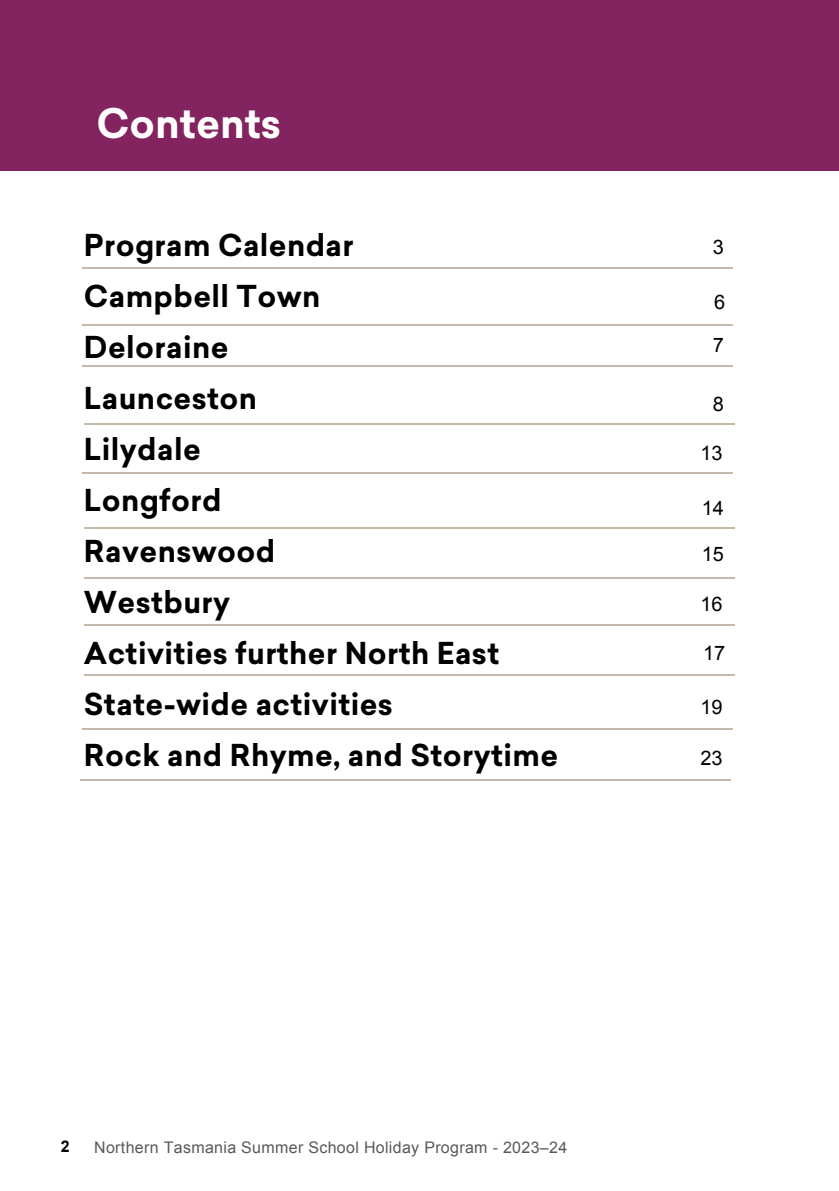
<style>
.page{position:relative;width:839px;height:1191px;background:#fff}
.page>*{position:absolute;margin:0;border:0;box-sizing:border-box;transform-origin:0 0}
.t1{font:700 40px "Sailec";color:#fff}
.t2{font:700 29.6px "Sailec";letter-spacing:.015em;color:#000}
.t3{font:20px "Arial";color:#000}
.t4{font:16px "Arial";letter-spacing:.02em;color:#58595b}
.t5{font:700 16px "Arial";color:#000}
</style>
<div class="page">
<div style="left:0;top:0;width:838px;height:170px;background:#83235f"></div>
<hr style="left:83px;top:325px;width:650px;height:1px;background:#c5b9ac">
<hr style="left:83px;top:365px;width:650px;height:2px;background:#c5b9ac">
<hr style="left:83px;top:267px;width:650px;height:2px;background:#c5b9ac">
<hr style="left:83px;top:472px;width:650px;height:2px;background:#c5b9ac">
<hr style="left:84px;top:423px;width:650px;height:2px;background:#c5b9ac">
<hr style="left:84px;top:577px;width:650px;height:2px;background:#c5b9ac">
<hr style="left:84px;top:527px;width:650px;height:2px;background:#c5b9ac">
<hr style="left:84px;top:624px;width:650px;height:2px;background:#c5b9ac">
<hr style="left:84px;top:674px;width:650px;height:2px;background:#c5b9ac">
<hr style="left:83px;top:728px;width:650px;height:2px;background:#c5b9ac">
<hr style="left:80px;top:779px;width:650px;height:2px;background:#c5b9ac">
<p class="t1" style="left:96px;top:108px;width:186px">Contents</p>
<p class="t2" style="left:84px;top:233px;width:271px">Program Calendar</p>
<p class="t2" style="left:84px;top:284px;width:238px">Campbell Town</p>
<p class="t2" style="left:84px;top:335px;width:146px">Deloraine</p>
<p class="t2" style="left:84px;top:386px;width:175px">Launceston</p>
<p class="t2" style="left:84px;top:437px;width:118px">Lilydale</p>
<p class="t2" style="left:84px;top:488px;width:139px">Longford</p>
<p class="t2" style="left:84px;top:539px;width:193px">Ravenswood</p>
<p class="t2" style="left:84px;top:590px;width:148px">Westbury</p>
<p class="t2" style="left:84px;top:641px;width:417px">Activities further North East</p>
<p class="t2" style="left:84px;top:692px;width:310px">State-wide activities</p>
<p class="t2" style="left:84px;top:743px;width:476px">Rock and Rhyme, and Storytime</p>
<p class="t3" style="left:712px;top:236px;width:13px">3</p>
<p class="t3" style="left:714px;top:290px;width:13px">6</p>
<p class="t3" style="left:712px;top:334px;width:13px">7</p>
<p class="t3" style="left:712px;top:393px;width:13px">8</p>
<p class="t3" style="left:700px;top:442px;width:24px">13</p>
<p class="t3" style="left:701px;top:497px;width:24px">14</p>
<p class="t3" style="left:701px;top:543px;width:24px">15</p>
<p class="t3" style="left:700px;top:593px;width:24px">16</p>
<p class="t3" style="left:703px;top:641px;width:24px">17</p>
<p class="t3" style="left:700px;top:696px;width:24px">19</p>
<p class="t3" style="left:700px;top:747px;width:24px">23</p>
<p class="t5" style="left:61px;top:1138px;width:10px">2</p>
<p class="t4" style="left:94px;top:1139px;width:474px">Northern Tasmania Summer School Holiday Program - 2023–24</p>
</div>
